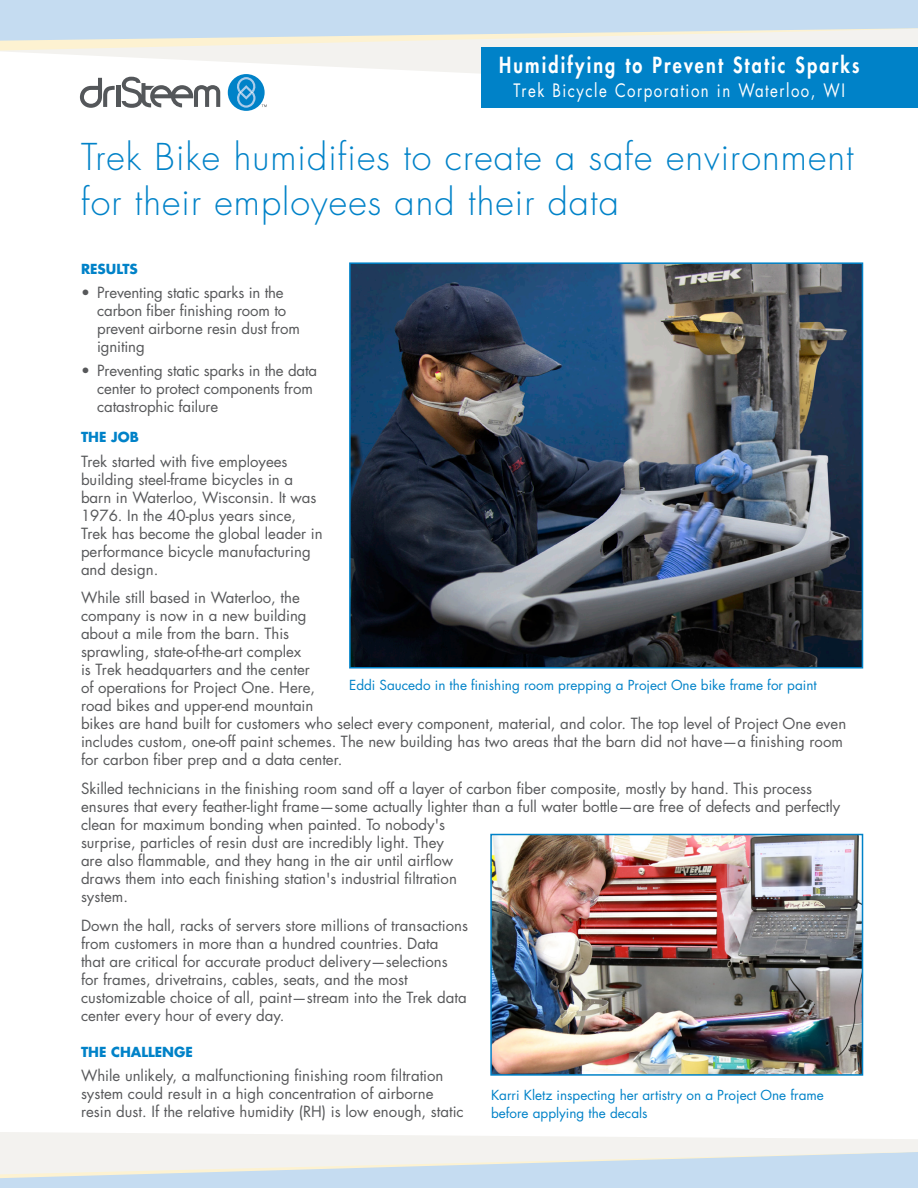
<style>
.page{position:relative;width:918px;height:1188px;background:#fff}
.page>*{position:absolute;margin:0;border:0;box-sizing:border-box;transform-origin:0 0}
._0113_Headline_catal{font:300 36px/45px "Futura Std";letter-spacing:.03em;color:#0082c8}
.Case_study_header{font:800 21.6px "Futura Std";letter-spacing:.12em;color:#fff;scale:.83 1}
.Case_study_header-2{font:18px "Futura Std";letter-spacing:.1em;color:#fff;scale:.83 1}
._0113_Body{font:15px/18px "Futura Std";color:#57585a}
._0113_Body_bullet{font:15px/18px "Futura Std";letter-spacing:-.01em;color:#57585a}
._0113_Sidebar_headin{font:13.5px/18px "Futura Std";color:#0082c8}
._0113_Subhead_catalo{font:700 13.5px "Futura Std";color:#0082c8}
</style>
<div class="page">
<svg style="left:0;top:1132px;width:918px;height:56px"></svg>
<svg style="left:5px;top:51px;width:477px;height:44px"></svg>
<svg style="left:0;top:0;width:918px;height:51px;fill:#c5dcf1"></svg>
<div style="left:482px;top:48px;width:436px;height:60px;background:#0082c8"></div>
<div style="left:228px;top:74px;width:37px;height:37px;background:#0082c8;border-radius:50%"></div>
<svg style="left:236px;top:77px;width:20px;height:31px"></svg>
<hr style="left:116px;top:86px;width:4px;height:21px;background:#54575a">
<svg style="left:80px;top:78px;width:35px;height:30px"></svg>
<svg style="left:121px;top:77px;width:99px;height:31px"></svg>
<img style="left:352px;top:265px;width:508px;height:401px">
<div style="left:349px;top:262px;width:514px;height:407px;border:2px solid #0082c8"></div>
<img style="left:493px;top:837px;width:367px;height:236px">
<div style="left:490px;top:834px;width:373px;height:242px;border:2px solid #0082c8"></div>
<p class="Case_study_header" style="left:499px;top:52px;width:436px">Humidifying to Prevent Static Sparks</p>
<p class="Case_study_header-2" style="left:514px;top:79px;width:401px">Trek Bicycle Corporation in Waterloo, WI</p>
<p class="_0113_Headline_catal" style="left:81px;top:136px;width:774px">Trek Bike humidifies to create a safe environment for their employees and their data</p>
<p class="_0113_Subhead_catalo" style="left:81px;top:260px;width:58px">RESULTS</p>
<p class="_0113_Body_bullet" style="left:97px;top:284px;width:204px;text-indent:-16px">• Preventing static sparks in the carbon fiber finishing room to prevent airborne resin dust from igniting</p>
<p class="_0113_Body_bullet" style="left:97px;top:361px;width:221px;text-indent:-16px">• Preventing static sparks in the data center to protect components from catastrophic failure</p>
<p class="_0113_Subhead_catalo" style="left:81px;top:428px;width:59px">THE JOB</p>
<p class="_0113_Body" style="left:81px;top:452px;width:243px">Trek started with five employees building steel-frame bicycles in a barn in Waterloo, Wisconsin. It was<br>1976. In the 40-plus years since,<br>Trek has become the global leader in performance bicycle manufacturing and design.</p>
<p class="_0113_Body" style="left:81px;top:589px;width:767px">While still based in Waterloo, the<br>company is now in a new building<br>about a mile from the barn. This<br>sprawling, state-of-the-art complex<br>is Trek headquarters and the center<br>of operations for Project One. Here,<br>road bikes and upper-end mountain<br>bikes are hand built for customers who select every component, material, and color. The top level of Project One even includes custom, one-off paint schemes. The new building has two areas that the barn did not have—a finishing room for carbon fiber prep and a data center.</p>
<p class="_0113_Body" style="left:81px;top:780px;width:761px">Skilled technicians in the finishing room sand off a layer of carbon fiber composite, mostly by hand. This process ensures that every feather-light frame—some actually lighter than a full water bottle—are free of defects and perfectly clean for maximum bonding when painted. To nobody's<br>surprise, particles of resin dust are incredibly light. They<br>are also flammable, and they hang in the air until airflow<br>draws them into each finishing station's industrial filtration<br>system.</p>
<p class="_0113_Body" style="left:81px;top:917px;width:389px">Down the hall, racks of servers store millions of transactions from customers in more than a hundred countries. Data<br>that are critical for accurate product delivery—selections for frames, drivetrains, cables, seats, and the most customizable choice of all, paint—stream into the Trek data center every hour of every day.</p>
<p class="_0113_Subhead_catalo" style="left:81px;top:1043px;width:113px">THE CHALLENGE</p>
<p class="_0113_Body" style="left:81px;top:1067px;width:384px">While unlikely, a malfunctioning finishing room filtration system could result in a high concentration of airborne resin dust. If the relative humidity (RH) is low enough, static</p>
<p class="_0113_Sidebar_headin" style="left:349px;top:677px;width:469px">Eddi Saucedo in the finishing room prepping a Project One bike frame for paint</p>
<p class="_0113_Sidebar_headin" style="left:491px;top:1086px;width:334px">Karri Kletz inspecting her artistry on a Project One frame before applying the decals</p>
</div>
